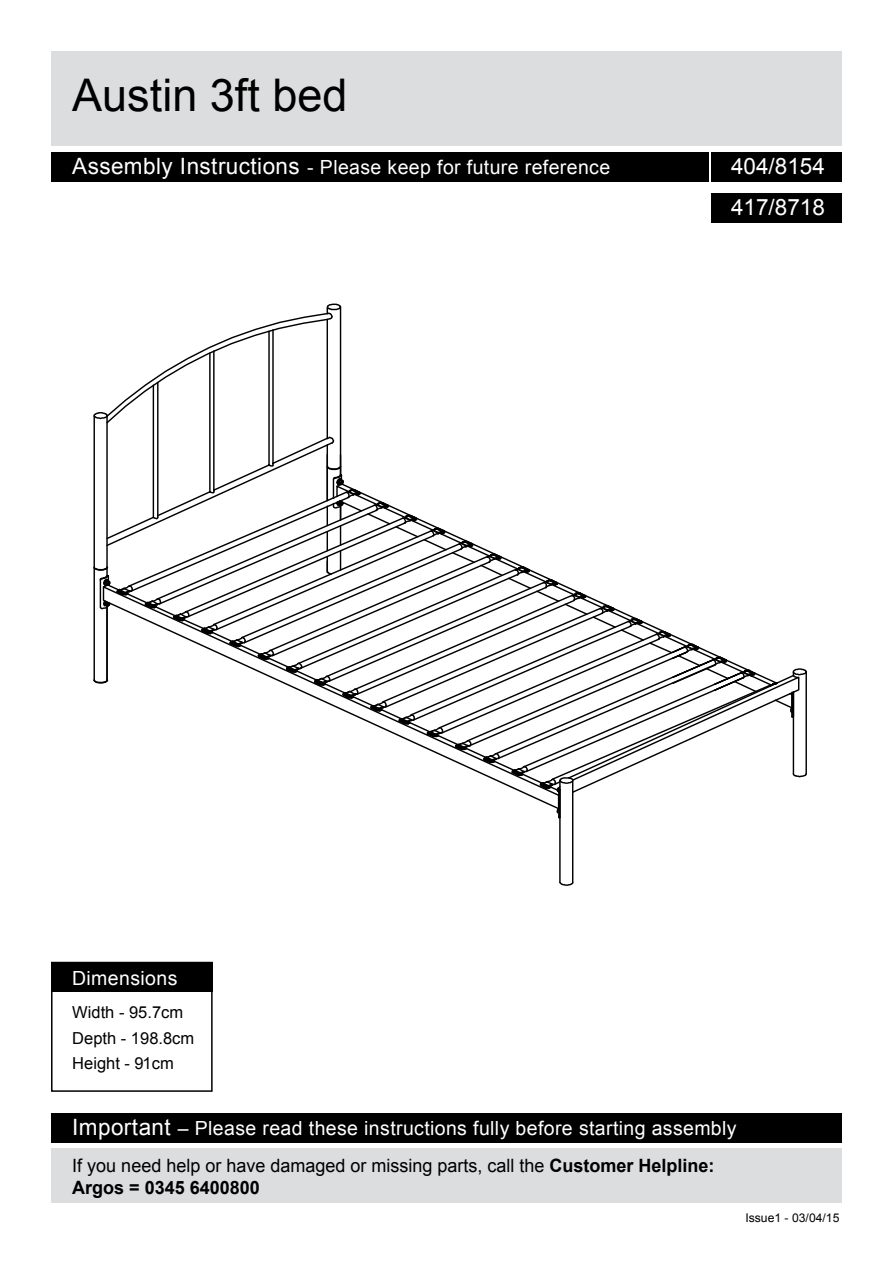
<style>
.page{position:relative;width:893px;height:1263px;background:#fff}
.page>*{position:absolute;margin:0;border:0;box-sizing:border-box;transform-origin:0 0}
.t1{font:45px "Arial";color:#000}
.t2{font:22.5px "Arial";color:#fff}
.t3{font:19.5px "Arial";letter-spacing:.02em;color:#fff}
.t4{font:18.3px/21.6px "Arial";color:#000}
.t5{font:16.5px/25.5px "Arial";color:#000}
.t6{font:12px "Arial";color:#000}
.s1{font-size:22.5px}
.s2{font-weight:700}
</style>
<div class="page">
<div style="left:51px;top:962px;width:162px;height:130px;border:2px solid #000"></div>
<div style="left:51px;top:52px;width:791px;height:94px;background:#dcddde"></div>
<div style="left:51px;top:1113px;width:791px;height:30px;background:#000"></div>
<div style="left:51px;top:152px;width:657px;height:30px;background:#000"></div>
<div style="left:711px;top:152px;width:131px;height:30px;background:#000"></div>
<div style="left:51px;top:962px;width:162px;height:30px;background:#000"></div>
<div style="left:711px;top:193px;width:131px;height:29px;background:#000"></div>
<div style="left:51px;top:1148px;width:791px;height:55px;background:#dcddde"></div>
<hr style="left:572px;top:780px;width:1px;height:102px;background:#000">
<hr style="left:559px;top:780px;width:2px;height:102px;background:#000">
<svg style="left:559px;top:880px;width:15px;height:6px"></svg>
<svg style="left:93px;top:303px;width:714px;height:515px"></svg>
<svg style="left:325px;top:317px;width:476px;height:465px"></svg>
<h1 class="t1" style="left:72px;top:66px;width:277px">Austin 3ft bed</h1>
<p class="t3" style="left:72px;top:155px;width:539px"><span class="s1">Assembly Instructions</span> - Please keep for future reference</p>
<p class="t2" style="left:731px;top:152px;width:95px">404/8154</p>
<p class="t3" style="left:72px;top:965px;width:107px">Dimensions</p>
<p class="t5" style="left:72px;top:1000px;width:123px">Width - 95.7cm<br>Depth - 198.8cm<br>Height - 91cm</p>
<p class="t2" style="left:731px;top:192px;width:95px">417/8718</p>
<p class="t3" style="left:72px;top:1115px;width:666px"><span class="s1">Important</span> – Please read these instructions fully before starting assembly</p>
<p class="t4" style="left:72px;top:1155px;width:644px">If you need help or have damaged or missing parts, call the <span class="s2">Customer Helpline:<br>Argos = 0345 6400800</span></p>
<p class="t6" style="left:745px;top:1210px;width:96px">Issue1 - 03/04/15</p>
</div>
